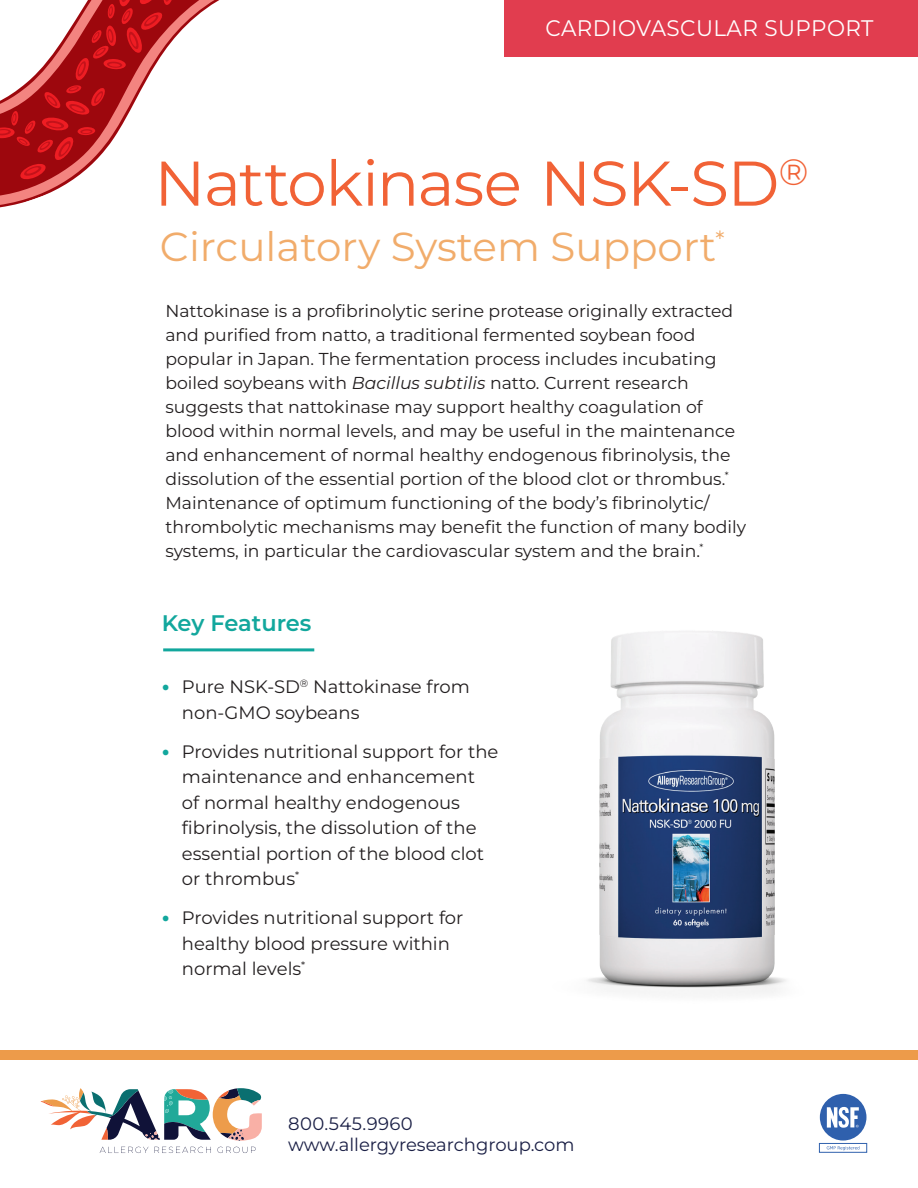
<style>
.page{position:relative;width:918px;height:1188px;background:#fff}
.page>*{position:absolute;margin:0;border:0;box-sizing:border-box;transform-origin:0 0}
.t1{font:63px "Montserrat";letter-spacing:-.025em;color:#f16236}
.t2{font:40.5px "Montserrat";color:#f1ac6b}
.t3{font:22.5px "Montserrat";letter-spacing:.02em;color:#fff;scale:.95 1}
.t4{font:600 22.5px "Montserrat";letter-spacing:-.01em;color:#12a79d}
.t5{font:18px/25.5px "Montserrat";color:#231f20}
.t6{font:18px/21.6px "Montserrat";color:#1b2046}
.t7{font:17.25px/24px "Montserrat";color:#231f20}
.s1{font-style:italic}
.s2{font-family:"Avenir";font-size:15.75px;color:#12a79d}
</style>
<div class="page">
<div style="left:820px;top:1094px;width:46px;height:47px;background:#2f60ad;border-radius:50%"></div>
<div style="left:819px;top:1143px;width:48px;height:10px;border:1px solid #3061ad"></div>
<svg style="left:827px;top:1107px;width:32px;height:21px"></svg>
<svg style="left:827px;top:1146px;width:32px;height:4px"></svg>
<svg style="left:100px;top:1147px;width:48px;height:6px"></svg>
<svg style="left:154px;top:1147px;width:57px;height:6px"></svg>
<svg style="left:217px;top:1147px;width:39px;height:6px"></svg>
<svg style="left:40px;top:1088px;width:222px;height:53px"></svg>
<hr style="left:163px;top:648px;width:151px;height:3px;background:#12a79d">
<div style="left:504px;top:0;width:414px;height:56px;background:#e13d4f"></div>
<div style="left:0;top:1050px;width:918px;height:10px;background:#ed9b4a"></div>
<svg style="left:0;top:0;width:219px;height:208px"></svg>
<svg style="left:0;top:0;width:174px;height:180px"></svg>
<img style="left:587px;top:631px;width:199px;height:363px">
<h3 class="t3" style="left:546px;top:13px;width:347px">CARDIOVASCULAR SUPPORT</h3>
<h1 class="t1" style="left:154px;top:141px;width:656px">Nattokinase NSK-SD<sup>®</sup></h1>
<h2 class="t2" style="left:160px;top:220px;width:566px">Circulatory System Support<sup>*</sup></h2>
<p class="t7" style="left:165px;top:299px;width:582px">Nattokinase is a profibrinolytic serine protease originally extracted and purified from natto, a traditional fermented soybean food popular in Japan. The fermentation process includes incubating boiled soybeans with <span class="s1">Bacillus subtilis</span> natto. Current research suggests that nattokinase may support healthy coagulation of blood within normal levels, and may be useful in the maintenance and enhancement of normal healthy endogenous fibrinolysis, the dissolution of the essential portion of the blood clot or thrombus.<sup>* </sup>Maintenance of optimum functioning of the body’s fibrinolytic/ thrombolytic mechanisms may benefit the function of many bodily systems, in particular the cardiovascular system and the brain.<sup>*</sup></p>
<h3 class="t4" style="left:162px;top:608px;width:151px">Key Features</h3>
<p class="t5" style="left:182px;top:674px;width:290px;text-indent:-20px"><span class="s2">•</span> Pure NSK-SD<sup>®</sup> Nattokinase from non-GMO soybeans</p>
<p class="t5" style="left:182px;top:738px;width:318px;text-indent:-20px"><span class="s2">•</span> Provides nutritional support for the maintenance and enhancement<br>of normal healthy endogenous fibrinolysis, the dissolution of the essential portion of the blood clot or thrombus<sup>*</sup></p>
<p class="t5" style="left:182px;top:905px;width:283px;text-indent:-20px"><span class="s2">•</span> Provides nutritional support for healthy blood pressure within normal levels<sup>*</sup></p>
<p class="t6" style="left:288px;top:1112px;width:288px">800.545.9960 www.allergyresearchgroup.com</p>
</div>
